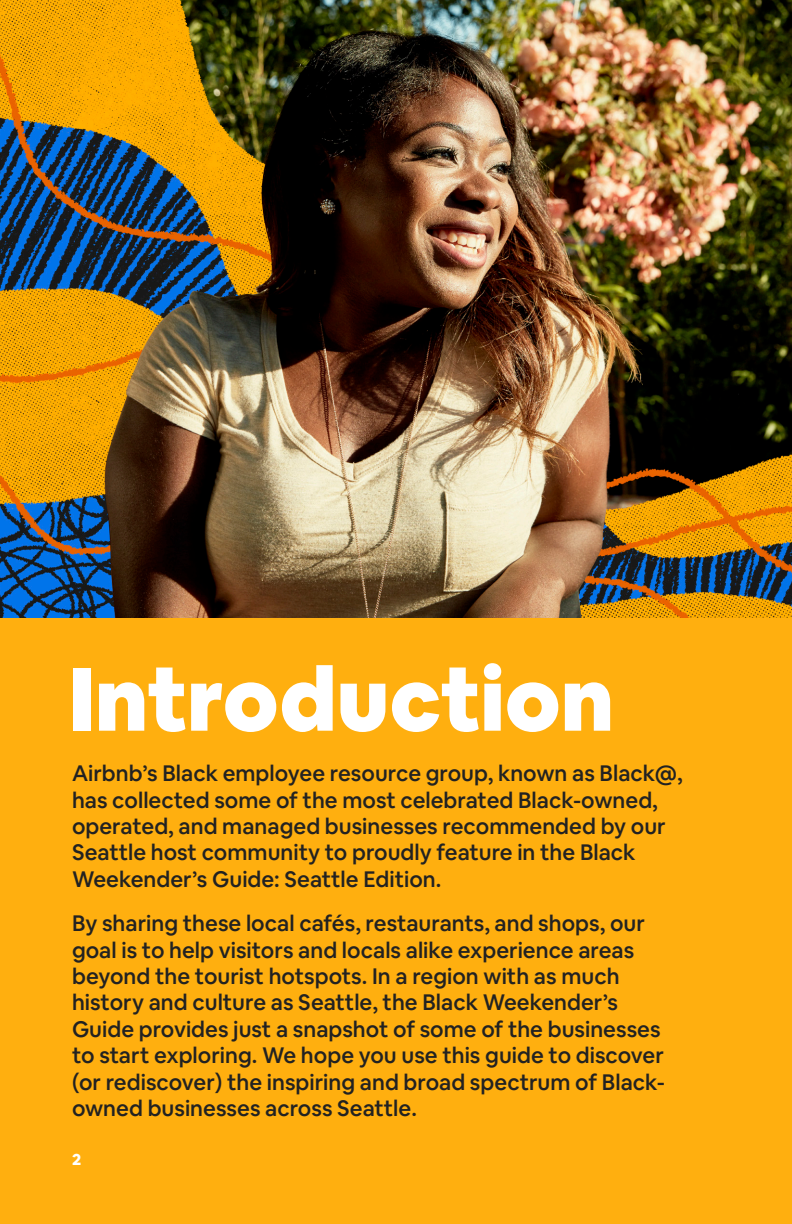
<style>
.page{position:relative;width:792px;height:1224px;background:#fff}
.page>*{position:absolute;margin:0;border:0;box-sizing:border-box;transform-origin:0 0}
.t1{font:900 87.4px "Airbnb Cereal";color:#fff}
.t2{font:500 22px/26.4px "Airbnb Cereal";color:#222}
.Listing_Name{font:800 16px "Airbnb Cereal";color:#fff}
</style>
<div class="page">
<img style="left:0;top:0;width:792px;height:618px">
<div style="left:0;top:618px;width:792px;height:606px;background:#ffaf0f"></div>
<p class="t1" style="left:68px;top:644px;width:548px">Introduction</p>
<p class="t2" style="left:72px;top:760px;width:612px">Airbnb’s Black employee resource group, known as Black@, has collected some of the most celebrated Black-owned, operated, and managed businesses recommended by our Seattle host community to proudly feature in the Black Weekender’s Guide: Seattle Edition.</p>
<p class="t2" style="left:72px;top:910px;width:595px">By sharing these local cafés, restaurants, and shops, our goal is to help visitors and locals alike experience areas beyond the tourist hotspots. In a region with as much history and culture as Seattle, the Black Weekender’s Guide provides just a snapshot of some of the businesses to start exploring. We hope you use this guide to discover (or rediscover) the inspiring and broad spectrum of Black&shy;owned businesses across Seattle.</p>
<p class="Listing_Name" style="left:72px;top:1149px;width:11px">2</p>
</div>
